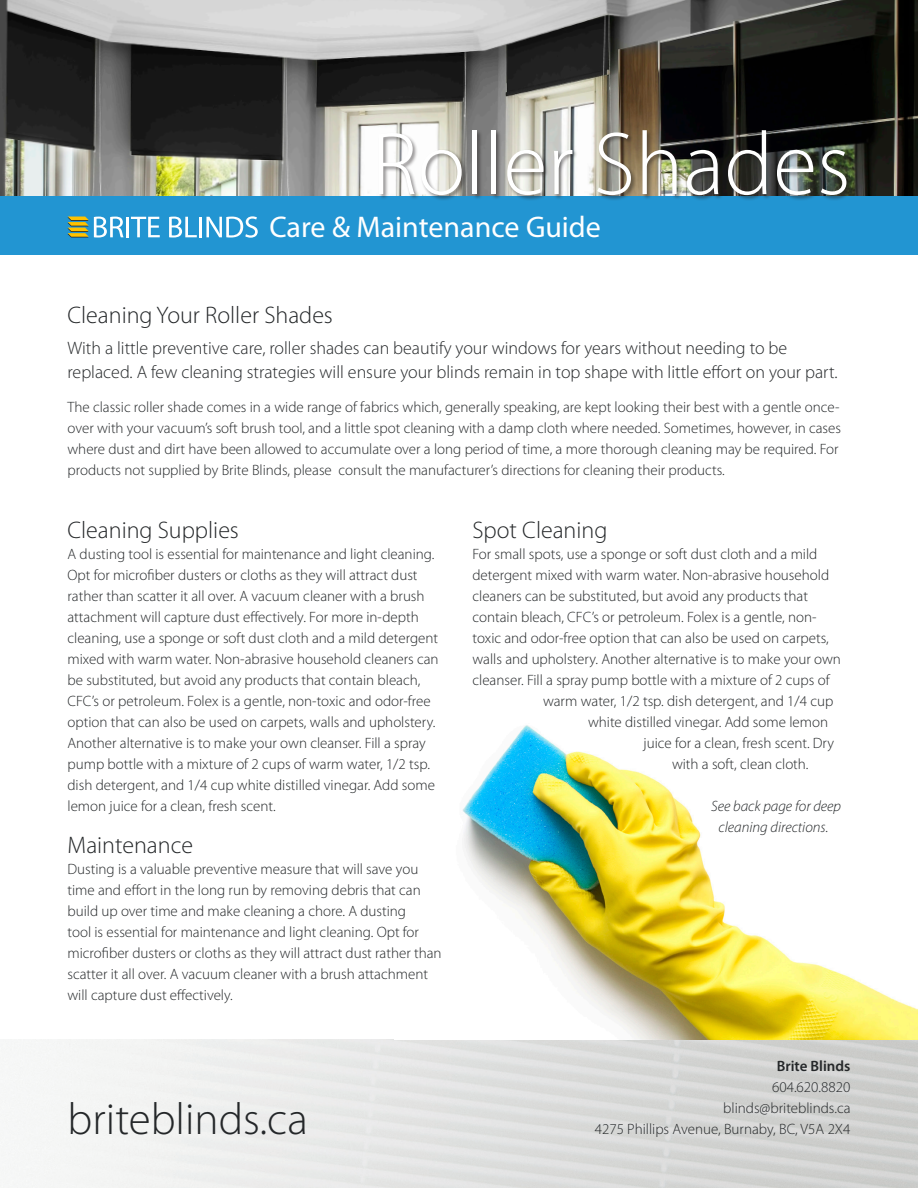
<style>
.page{position:relative;width:918px;height:1188px;background:#fff}
.page>*{position:absolute;margin:0;border:0;box-sizing:border-box;transform-origin:0 0}
.t1{font:300 90px "Myriad Pro";color:#fff}
.t2{font:300 45px "Myriad Pro";color:#242729}
.t3{font:30px "Myriad Pro";color:#fff}
.t4{font:300 24px "Myriad Pro";color:#242729}
.intro{font:300 18px/24px "Myriad Pro";color:#242729}
.body{font:300 15px/21px "Myriad Pro";color:#242729}
.body-2{font:italic 300 15px/21px "Myriad Pro";color:#242729;text-align:center}
.t5{font:600 15px "Myriad Pro";color:#242729}
</style>
<div class="page">
<img style="left:462px;top:725px;width:456px;height:315px">
<div style="left:0;top:196px;width:918px;height:59px;background:#2295d2"></div>
<svg style="left:68px;top:217px;width:56px;height:21px"></svg>
<hr style="left:126px;top:217px;width:3px;height:20px;background:#fff">
<svg style="left:131px;top:217px;width:29px;height:20px"></svg>
<svg style="left:169px;top:217px;width:28px;height:21px"></svg>
<hr style="left:199px;top:217px;width:3px;height:20px;background:#fff">
<svg style="left:206px;top:216px;width:52px;height:22px"></svg>
<img style="left:0;top:0;width:918px;height:196px">
<div style="left:378px;top:129px;width:474px;height:72px;background:#231f20;opacity:.5"></div>
<p class="t1" style="left:372px;top:110px;width:480px">Roller Shades</p>
<p class="t3" style="left:269px;top:209px;width:333px">Care &amp; Maintenance Guide</p>
<p class="t4" style="left:68px;top:301px;width:267px">Cleaning Your Roller Shades</p>
<p class="intro" style="left:68px;top:336px;width:772px">With a little preventive care, roller shades can beautify your windows for years without needing to be replaced. A few cleaning strategies will ensure your blinds remain in top shape with little effort on your part.</p>
<p class="body" style="left:68px;top:397px;width:775px">The classic roller shade comes in a wide range of fabrics which, generally speaking, are kept looking their best with a gentle once&shy;over with your vacuum’s soft brush tool, and a little spot cleaning with a damp cloth where needed. Sometimes, however, in cases where dust and dirt have been allowed to accumulate over a long period of time, a more thorough cleaning may be required. For products not supplied by Brite Blinds, please consult the manufacturer’s directions for cleaning their products.</p>
<p class="t4" style="left:68px;top:516px;width:173px">Cleaning Supplies</p>
<p class="body" style="left:68px;top:544px;width:373px">A dusting tool is essential for maintenance and light cleaning.<br>Opt for microfiber dusters or cloths as they will attract dust rather than scatter it all over. A vacuum cleaner with a brush attachment will capture dust effectively. For more in-depth cleaning, use a sponge or soft dust cloth and a mild detergent mixed with warm water. Non-abrasive household cleaners can be substituted, but avoid any products that contain bleach, CFC’s or petroleum. Folex is a gentle, non-toxic and odor-free option that can also be used on carpets, walls and upholstery.<br>Another alternative is to make your own cleanser. Fill a spray pump bottle with a mixture of 2 cups of warm water, 1/2 tsp. dish detergent, and 1/4 cup white distilled vinegar. Add some lemon juice for a clean, fresh scent.</p>
<p class="t4" style="left:68px;top:831px;width:127px">Maintenance</p>
<p class="body" style="left:68px;top:859px;width:376px">Dusting is a valuable preventive measure that will save you time and effort in the long run by removing debris that can build up over time and make cleaning a chore. A dusting<br>tool is essential for maintenance and light cleaning. Opt for microfiber dusters or cloths as they will attract dust rather than scatter it all over. A vacuum cleaner with a brush attachment will capture dust effectively.</p>
<h2 class="t2" style="left:68px;top:1092px;width:242px">briteblinds.ca</h2>
<p class="t4" style="left:472px;top:516px;width:136px">Spot Cleaning</p>
<p class="body" style="left:472px;top:544px;width:346px">For small spots, use a sponge or soft dust cloth and a mild</p>
<p class="body" style="left:472px;top:565px;width:358px">detergent mixed with warm water. Non-abrasive household</p>
<p class="body" style="left:472px;top:586px;width:337px">cleaners can be substituted, but avoid any products that</p>
<p class="body" style="left:472px;top:607px;width:346px">contain bleach, CFC’s or petroleum. Folex is a gentle, non-</p>
<p class="body" style="left:472px;top:628px;width:358px">toxic and odor-free option that can also be used on carpets,</p>
<p class="body" style="left:472px;top:649px;width:370px">walls and upholstery. Another alternative is to make your own</p>
<p class="body" style="left:472px;top:670px;width:359px">cleanser. Fill a spray pump bottle with a mixture of 2 cups of</p>
<p class="body" style="left:543px;top:691px;width:292px">warm water, 1/2 tsp. dish detergent, and 1/4 cup</p>
<p class="body" style="left:588px;top:712px;width:242px">white distilled vinegar. Add some lemon</p>
<p class="body" style="left:644px;top:733px;width:192px">juice for a clean, fresh scent. Dry</p>
<p class="body" style="left:672px;top:754px;width:138px">with a soft, clean cloth.</p>
<p class="body-2" style="left:711px;top:796px;width:132px">See back page for deep cleaning directions.</p>
<p class="t5" style="left:777px;top:1056px;width:75px">Brite Blinds</p>
<p class="body" style="left:595px;top:1076px;width:257px;text-align:right">604.620.8820<br>blinds@briteblinds.ca<br>4275 Phillips Avenue, Burnaby, BC, V5A 2X4</p>
</div>
